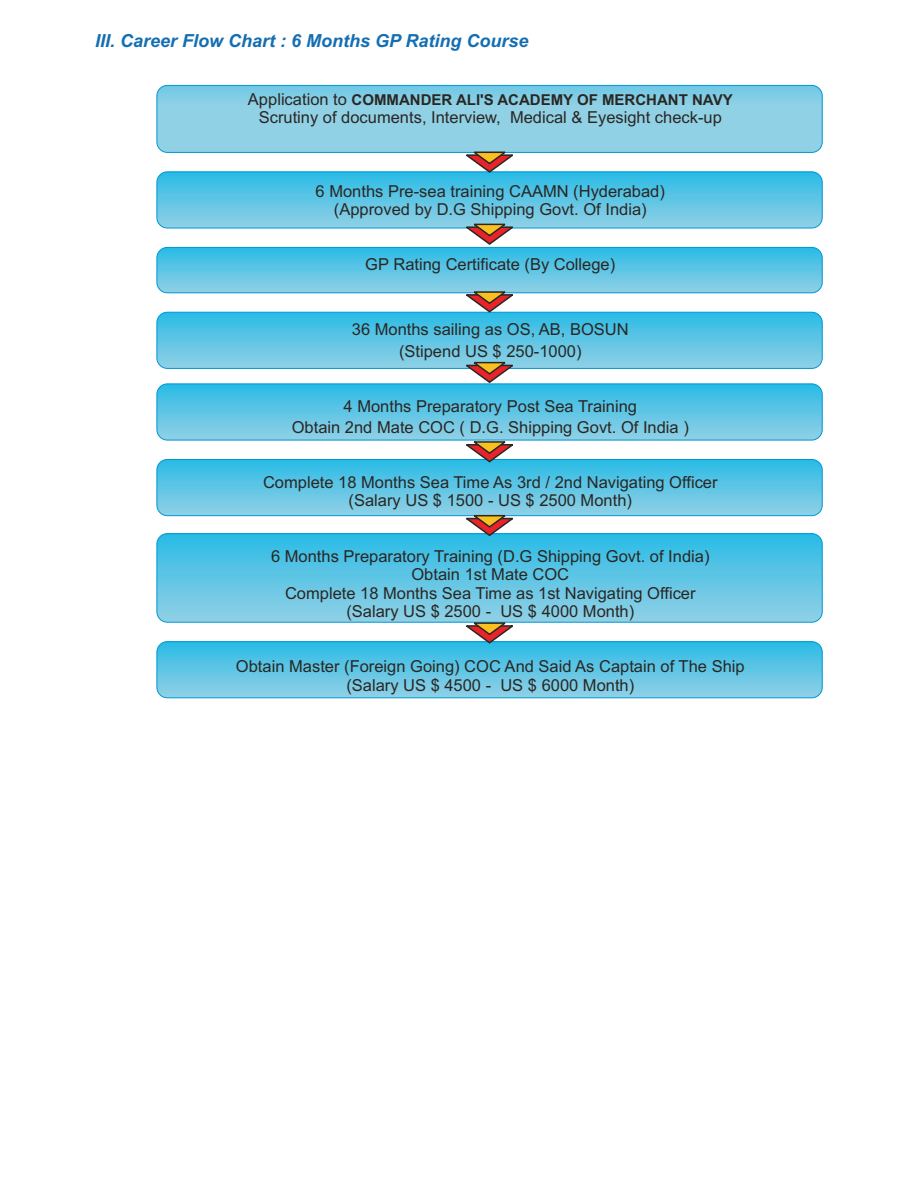
<style>
.page{position:relative;width:918px;height:1188px;background:#fff}
.page>*{position:absolute;margin:0;border:0;box-sizing:border-box;transform-origin:0 0}
.t1{font:italic 700 18px "Arial";color:#146eb2}
.t2{font:16.5px/18.5px "Arial";color:#2a2723;text-align:center}
.t3{font:700 15px "Arial";color:#2a2723}
.s1{font-weight:400;font-size:16.5px}
</style>
<div class="page">
<div style="left:157px;top:172px;width:665px;height:56px;background:linear-gradient(to bottom,#2abbe5,#90cfe6);border-radius:10px"></div>
<div style="left:157px;top:172px;width:665px;height:56px;border:1px solid #0096d4;border-radius:10px"></div>
<svg style="left:157px;top:85px;width:665px;height:67px;background:#8ccfe5"></svg>
<div style="left:157px;top:85px;width:665px;height:68px;border:1px solid #0096d4;border-radius:10px"></div>
<div style="left:157px;top:247px;width:665px;height:46px;background:linear-gradient(to bottom,#29bbe5,#90d0e6);border-radius:10px"></div>
<div style="left:157px;top:247px;width:665px;height:46px;border:1px solid #0096d4;border-radius:10px"></div>
<div style="left:157px;top:312px;width:665px;height:56px;background:linear-gradient(to bottom,#2abbe5,#8fcfe5);border-radius:10px"></div>
<div style="left:157px;top:312px;width:665px;height:57px;border:1px solid #0096d4;border-radius:10px"></div>
<div style="left:157px;top:384px;width:665px;height:56px;background:linear-gradient(to bottom,#2abbe5,#90cfe6);border-radius:10px"></div>
<div style="left:157px;top:384px;width:665px;height:56px;border:1px solid #0096d4;border-radius:10px"></div>
<div style="left:157px;top:459px;width:665px;height:57px;background:linear-gradient(to bottom,#29bbe5,#92d0e6);border-radius:10px"></div>
<div style="left:157px;top:459px;width:665px;height:57px;border:1px solid #0096d4;border-radius:10px"></div>
<div style="left:157px;top:642px;width:665px;height:56px;background:linear-gradient(to bottom,#2bbbe5,#91d0e6);border-radius:10px"></div>
<div style="left:157px;top:641px;width:665px;height:57px;border:1px solid #0096d4;border-radius:10px"></div>
<div style="left:157px;top:534px;width:665px;height:88px;background:linear-gradient(to bottom,#2bbbe5,#91d0e6);border-radius:10px"></div>
<div style="left:157px;top:533px;width:665px;height:89px;border:1px solid #0096d4;border-radius:10px"></div>
<svg style="left:464px;top:150px;width:53px;height:24px"></svg>
<svg style="left:464px;top:222px;width:53px;height:23px"></svg>
<svg style="left:464px;top:290px;width:53px;height:24px"></svg>
<svg style="left:464px;top:361px;width:53px;height:23px"></svg>
<svg style="left:464px;top:440px;width:53px;height:23px"></svg>
<svg style="left:464px;top:514px;width:53px;height:23px"></svg>
<svg style="left:464px;top:621px;width:53px;height:24px"></svg>
<p class="t1" style="left:95px;top:34px;width:435px">III. Career Flow Chart : 6 Months GP Rating Course</p>
<p class="t3" style="left:248px;top:94px;width:486px"><span class="s1">Application to</span> COMMANDER ALI'S ACADEMY OF MERCHANT NAVY</p>
<p class="t2" style="left:259px;top:109px;width:465px">Scrutiny of documents, Interview, Medical &amp; Eyesight check-up</p>
<p class="t2" style="left:316px;top:183px;width:351px">6 Months Pre-sea training CAAMN (Hyderabad) (Approved by D.G Shipping Govt. Of India)</p>
<p class="t2" style="left:365px;top:257px;width:252px">GP Rating Certificate (By College)</p>
<p class="t2" style="left:352px;top:320px;width:278px;line-height:22px">36 Months sailing as OS, AB, BOSUN (Stipend US $ 250-1000)</p>
<p class="t2" style="left:292px;top:398px;width:399px;line-height:20.2px">4 Months Preparatory Post Sea Training<br>Obtain 2nd Mate COC ( D.G. Shipping Govt. Of India )</p>
<p class="t2" style="left:263px;top:474px;width:456px">Complete 18 Months Sea Time As 3rd / 2nd Navigating Officer (Salary US $ 1500 - US $ 2500 Month)</p>
<p class="t2" style="left:271px;top:548px;width:440px">6 Months Preparatory Training (D.G Shipping Govt. of India)<br>Obtain 1st Mate COC<br>Complete 18 Months Sea Time as 1st Navigating Officer (Salary US $ 2500 - US $ 4000 Month)</p>
<p class="t2" style="left:236px;top:659px;width:510px">Obtain Master (Foreign Going) COC And Said As Captain of The Ship (Salary US $ 4500 - US $ 6000 Month)</p>
</div>
